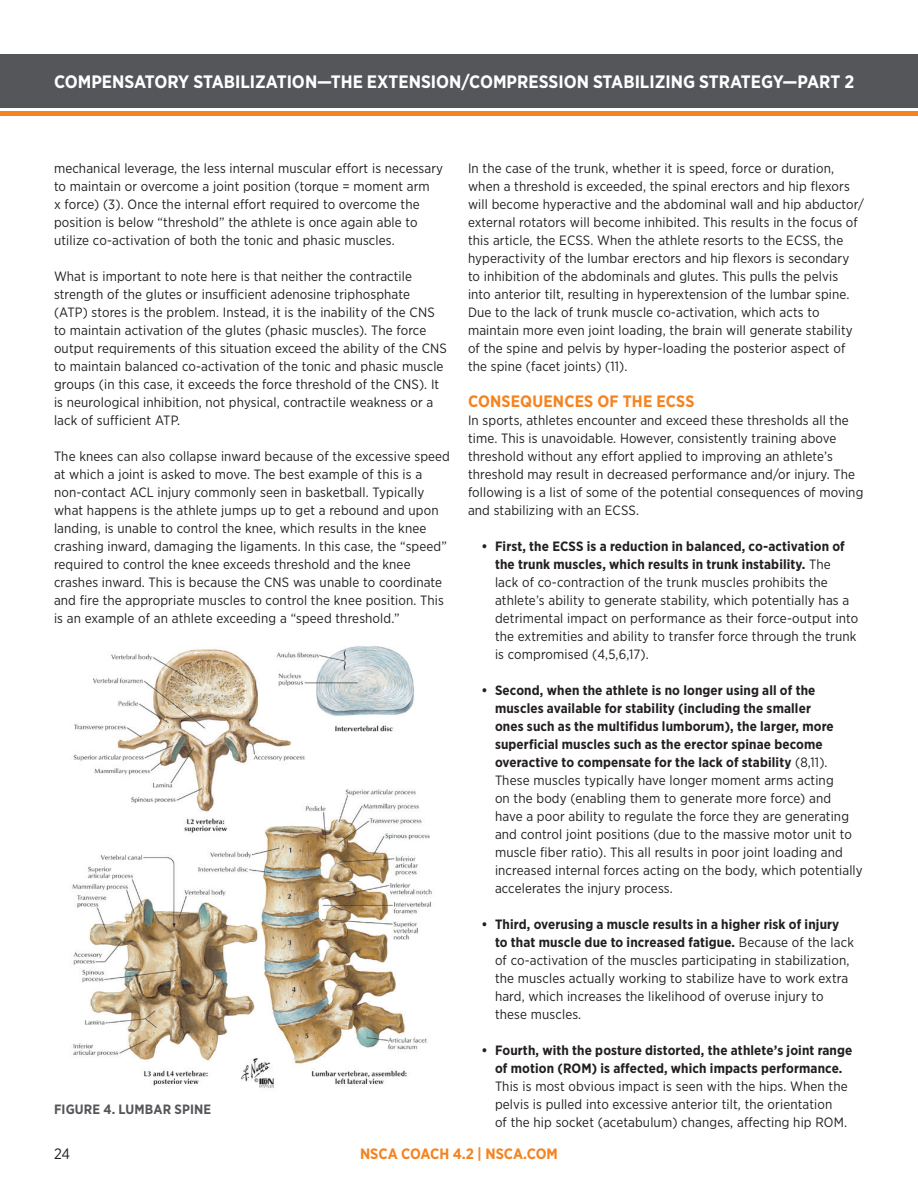
<style>
.page{position:relative;width:918px;height:1188px;background:#fff}
.page>*{position:absolute;margin:0;border:0;box-sizing:border-box;transform-origin:0 0}
.t1{font:700 18px "Gotham Narrow";color:#fff}
.t2{font:700 16.5px "Gotham Narrow";letter-spacing:.01em;color:#f58320}
.t3{font:700 15px "Gotham Narrow";color:#f58320}
.t4{font:15px "Gotham Narrow";color:#231f20}
.t5{font:13.5px/18px "Gotham Narrow";letter-spacing:.01em;color:#231f20}
.t6{font:700 13.5px/18px "Gotham Narrow";letter-spacing:.01em;color:#231f20;text-align:center}
.t7{font:700 13.5px "Gotham Narrow";letter-spacing:.01em;color:#55565a}
.s1{font-weight:700}
</style>
<div class="page">
<hr style="left:0;top:112px;width:918px;height:4px;background:#f58320">
<div style="left:0;top:54px;width:918px;height:54px;background:#55565a"></div>
<img style="left:72px;top:646px;width:360px;height:442px">
<h1 class="t1" style="left:54px;top:70px;width:802px">COMPENSATORY STABILIZATION—THE EXTENSION/COMPRESSION STABILIZING STRATEGY—PART 2</h1>
<p class="t5" style="left:54px;top:159px;width:391px">mechanical leverage, the less internal muscular effort is necessary to maintain or overcome a joint position (torque = moment arm<br>x force) (3). Once the internal effort required to overcome the position is below “threshold” the athlete is once again able to utilize co-activation of both the tonic and phasic muscles.</p>
<p class="t5" style="left:54px;top:267px;width:394px">What is important to note here is that neither the contractile strength of the glutes or insufficient adenosine triphosphate (ATP) stores is the problem. Instead, it is the inability of the CNS to maintain activation of the glutes (phasic muscles). The force output requirements of this situation exceed the ability of the CNS to maintain balanced co-activation of the tonic and phasic muscle groups (in this case, it exceeds the force threshold of the CNS). It is neurological inhibition, not physical, contractile weakness or a lack of sufficient ATP.</p>
<p class="t5" style="left:54px;top:447px;width:397px">The knees can also collapse inward because of the excessive speed at which a joint is asked to move. The best example of this is a non-contact ACL injury commonly seen in basketball. Typically what happens is the athlete jumps up to get a rebound and upon landing, is unable to control the knee, which results in the knee crashing inward, damaging the ligaments. In this case, the “speed” required to control the knee exceeds threshold and the knee crashes inward. This is because the CNS was unable to coordinate and fire the appropriate muscles to control the knee position. This is an example of an athlete exceeding a “speed threshold.”</p>
<p class="t7" style="left:54px;top:1100px;width:159px">FIGURE 4. LUMBAR SPINE</p>
<p class="t5" style="left:468px;top:159px;width:397px">In the case of the trunk, whether it is speed, force or duration, when a threshold is exceeded, the spinal erectors and hip flexors will become hyperactive and the abdominal wall and hip abductor/ external rotators will become inhibited. This results in the focus of this article, the ECSS. When the athlete resorts to the ECSS, the hyperactivity of the lumbar erectors and hip flexors is secondary to inhibition of the abdominals and glutes. This pulls the pelvis into anterior tilt, resulting in hyperextension of the lumbar spine.<br>Due to the lack of trunk muscle co-activation, which acts to maintain more even joint loading, the brain will generate stability of the spine and pelvis by hyper-loading the posterior aspect of the spine (facet joints) (11).</p>
<p class="t2" style="left:468px;top:390px;width:228px">CONSEQUENCES OF THE ECSS</p>
<p class="t5" style="left:468px;top:411px;width:397px">In sports, athletes encounter and exceed these thresholds all the time. This is unavoidable. However, consistently training above threshold without any effort applied to improving an athlete’s threshold may result in decreased performance and/or injury. The following is a list of some of the potential consequences of moving and stabilizing with an ECSS.</p>
<p class="t5" style="left:495px;top:537px;width:365px;text-indent:-14px"><span class="s1">• First, the ECSS is a reduction in balanced, co-activation of the trunk muscles, which results in trunk instability.</span> The<br>lack of co-contraction of the trunk muscles prohibits the athlete’s ability to generate stability, which potentially has a detrimental impact on performance as their force-output into the extremities and ability to transfer force through the trunk is compromised (4,5,6,17).</p>
<p class="t5" style="left:495px;top:681px;width:369px;text-indent:-14px"><span class="s1">• Second, when the athlete is no longer using all of the muscles available for stability (including the smaller<br>ones such as the multifidus lumborum), the larger, more superficial muscles such as the erector spinae become overactive to compensate for the lack of stability</span> (8,11).<br>These muscles typically have longer moment arms acting<br>on the body (enabling them to generate more force) and<br>have a poor ability to regulate the force they are generating and control joint positions (due to the massive motor unit to muscle fiber ratio). This all results in poor joint loading and increased internal forces acting on the body, which potentially accelerates the injury process.</p>
<p class="t5" style="left:495px;top:915px;width:360px;text-indent:-14px"><span class="s1">• Third, overusing a muscle results in a higher risk of injury to that muscle due to increased fatigue.</span> Because of the lack of co-activation of the muscles participating in stabilization, the muscles actually working to stabilize have to work extra hard, which increases the likelihood of overuse injury to these muscles.</p>
<p class="t6" style="left:482px;top:1041px;width:372px">• Fourth, with the posture distorted, the athlete’s joint range of motion (ROM) is affected, which impacts performance.</p>
<p class="t5" style="left:495px;top:1077px;width:354px">This is most obvious impact is seen with the hips. When the pelvis is pulled into excessive anterior tilt, the orientation<br>of the hip socket (acetabulum) changes, affecting hip ROM.</p>
<p class="t4" style="left:54px;top:1145px;width:18px">24</p>
<p class="t3" style="left:360px;top:1145px;width:199px">NSCA COACH 4.2 | NSCA.COM</p>
</div>
